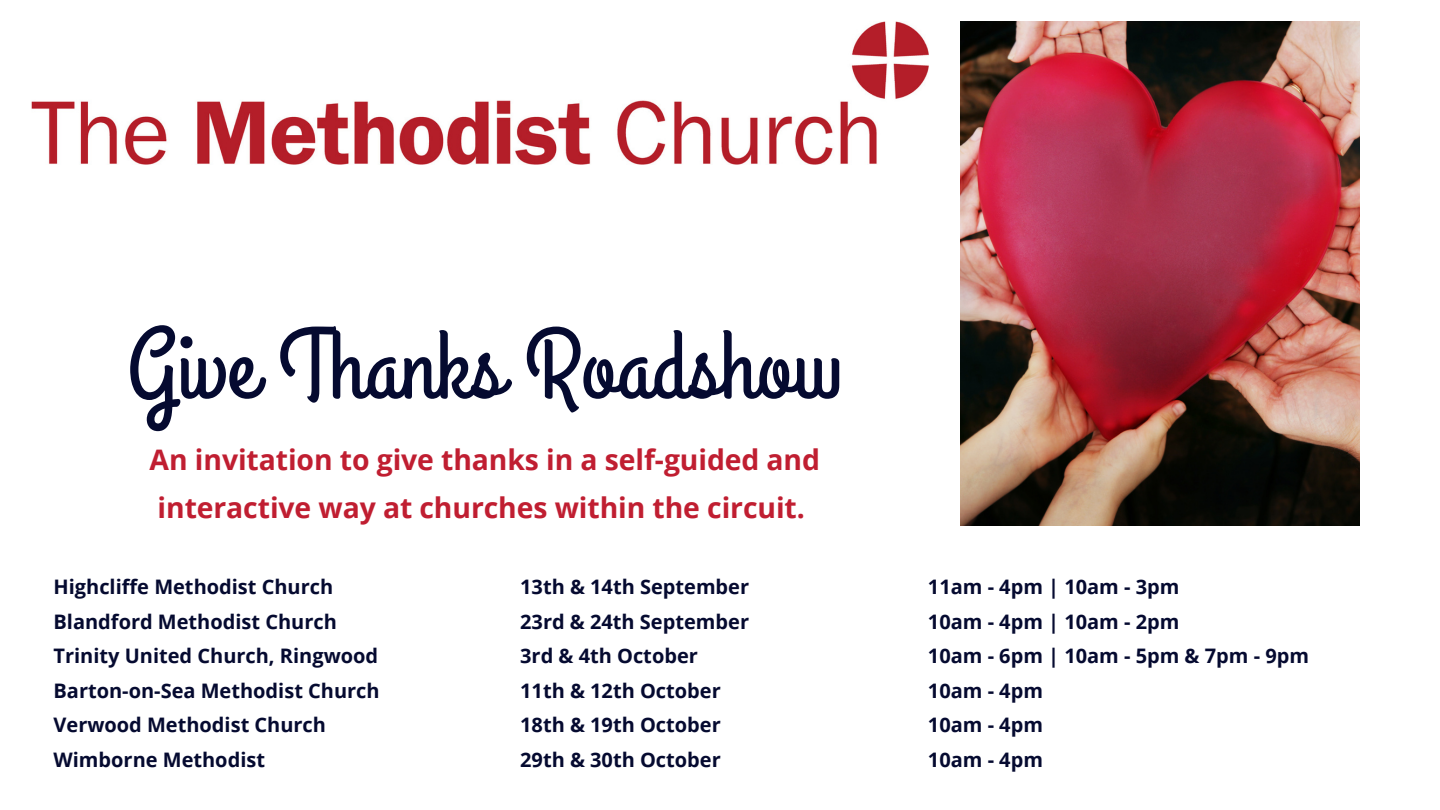
<style>
.page{position:relative;width:1440px;height:810px;background:#fff}
.page>*{position:absolute;margin:0;border:0;box-sizing:border-box;transform-origin:0 0}
.t1{font:99.2px "Grand Hotel";color:#050a30}
.t2{font:700 28.3px/48px "Open Sans";letter-spacing:-.005em;color:#c01e31}
.t3{font:700 20px/34.5px "Open Sans";color:#050a30}
</style>
<div class="page">
<img style="left:961px;top:22px;width:398px;height:503px">
<img style="left:32px;top:22px;width:896px;height:142px">
<h1 class="t1" style="left:127px;top:302px;width:718px">Give Thanks Roadshow</h1>
<h2 class="t2" style="left:150px;top:435px;width:672px">An invitation to give thanks in a self-guided and interactive way at churches within the circuit.</h2>
<p class="t3" style="left:54px;top:569px;width:328px">Highcliffe Methodist Church<br>Blandford Methodist Church<br>Trinity United Church, Ringwood<br>Barton-on-Sea Methodist Church<br>Verwood Methodist Church<br>Wimborne Methodist</p>
<p class="t3" style="left:520px;top:569px;width:230px">13th &amp; 14th September<br>23rd &amp; 24th September<br>3rd &amp; 4th October<br>11th &amp; 12th October<br>18th &amp; 19th October<br>29th &amp; 30th October</p>
<p class="t3" style="left:928px;top:569px;width:383px">11am - 4pm | 10am - 3pm<br>10am - 4pm | 10am - 2pm<br>10am - 6pm | 10am - 5pm &amp; 7pm - 9pm<br>10am - 4pm<br>10am - 4pm<br>10am - 4pm</p>
</div>
